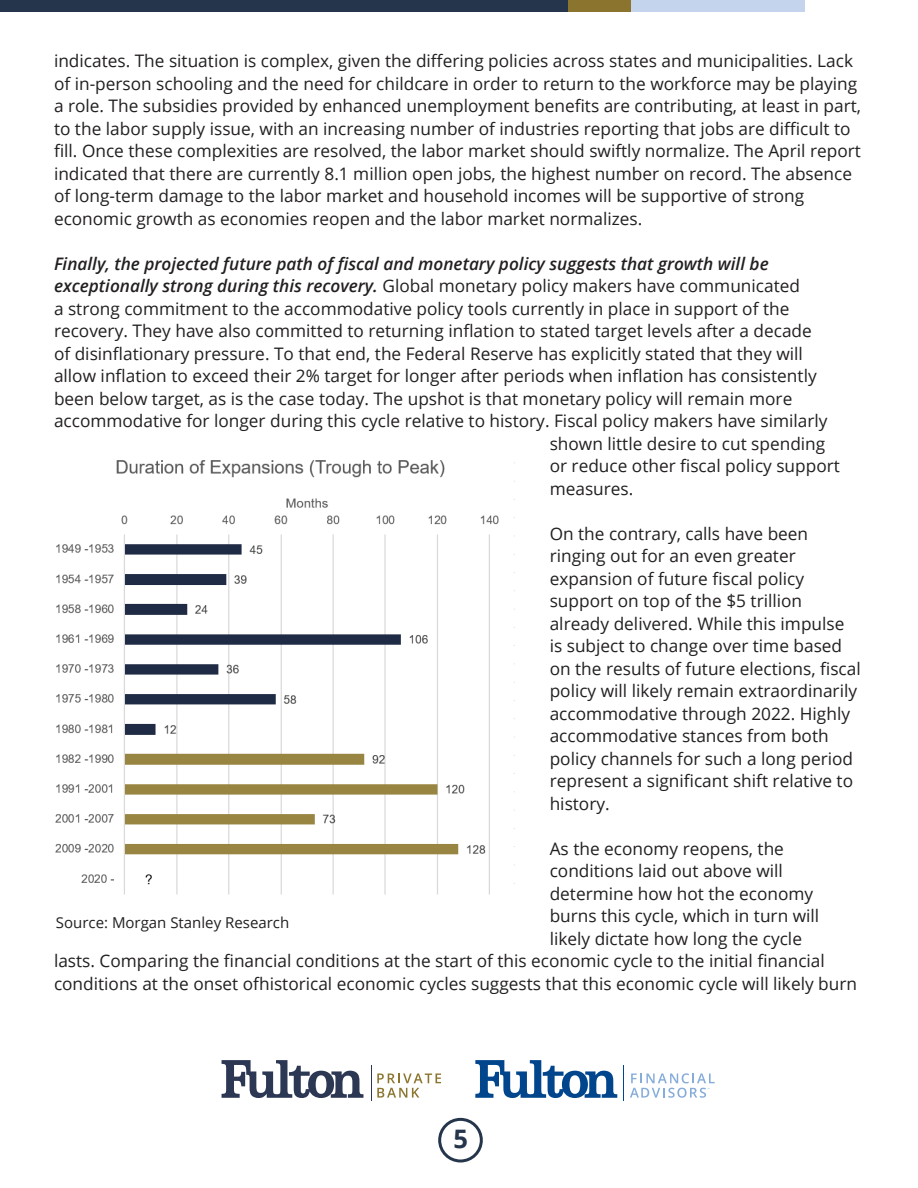
<style>
.page{position:relative;width:918px;height:1188px;background:#fff}
.page>*{position:absolute;margin:0;border:0;box-sizing:border-box;transform-origin:0 0}
.t1{font:700 25.5px "Open Sans";color:#25364c}
.t2{font:17.25px/22.5px "Open Sans";color:#231f20}
.t3{font:italic 600 17.25px "Open Sans";color:#231f20}
.t4{font:15px "Open Sans";color:#231f20}
.s1{font-weight:600;font-style:italic}
</style>
<div class="page">
<div style="left:0;top:0;width:918px;height:12px;background:#c4d4ec"></div>
<div style="left:0;top:0;width:568px;height:12px;background:#25364c"></div>
<div style="left:806px;top:0;width:112px;height:12px;background:#fff"></div>
<div style="left:568px;top:0;width:63px;height:12px;background:#8b752e"></div>
<svg style="left:475px;top:1060px;width:142px;height:38px"></svg>
<svg style="left:630px;top:1073px;width:85px;height:25px"></svg>
<hr style="left:624px;top:1066px;width:1px;height:35px;background:#01468c">
<svg style="left:222px;top:1060px;width:141px;height:38px"></svg>
<svg style="left:377px;top:1073px;width:64px;height:25px"></svg>
<hr style="left:371px;top:1066px;width:1px;height:35px;background:#2c3754">
<div style="left:438px;top:1118px;width:45px;height:45px;border:3px solid #25364c;border-radius:50%"></div>
<img style="left:55px;top:460px;width:460px;height:435px">
<p class="t2" style="left:54px;top:49px;width:809px">indicates. The situation is complex, given the differing policies across states and municipalities. Lack of in-person schooling and the need for childcare in order to return to the workforce may be playing a role. The subsidies provided by enhanced unemployment benefits are contributing, at least in part, to the labor supply issue, with an increasing number of industries reporting that jobs are difficult to fill. Once these complexities are resolved, the labor market should swiftly normalize. The April report indicated that there are currently 8.1 million open jobs, the highest number on record. The absence of long-term damage to the labor market and household incomes will be supportive of strong economic growth as economies reopen and the labor market normalizes.</p>
<p class="t3" style="left:54px;top:252px;width:716px">Finally, the projected future path of fiscal and monetary policy suggests that growth will be</p>
<p class="t2" style="left:54px;top:274px;width:748px"><span class="s1">exceptionally strong during this recovery.</span> Global monetary policy makers have communicated</p>
<p class="t2" style="left:54px;top:297px;width:737px">a strong commitment to the accommodative policy tools currently in place in support of the</p>
<p class="t2" style="left:54px;top:319px;width:759px">recovery. They have also committed to returning inflation to stated target levels after a decade</p>
<p class="t2" style="left:54px;top:342px;width:750px">of disinflationary pressure. To that end, the Federal Reserve has explicitly stated that they will</p>
<p class="t2" style="left:54px;top:364px;width:764px">allow inflation to exceed their 2% target for longer after periods when inflation has consistently</p>
<p class="t2" style="left:54px;top:387px;width:740px">been below target, as is the case today. The upshot is that monetary policy will remain more</p>
<p class="t2" style="left:54px;top:409px;width:775px">accommodative for longer during this cycle relative to history. Fiscal policy makers have similarly</p>
<p class="t2" style="left:550px;top:432px;width:277px">shown little desire to cut spending</p>
<p class="t2" style="left:550px;top:454px;width:292px">or reduce other fiscal policy support</p>
<p class="t2" style="left:550px;top:477px;width:85px">measures.</p>
<p class="t2" style="left:550px;top:522px;width:313px">On the contrary, calls have been ringing out for an even greater expansion of future fiscal policy support on top of the $5 trillion already delivered. While this impulse is subject to change over time based on the results of future elections, fiscal policy will likely remain extraordinarily accommodative through 2022. Highly accommodative stances from both policy channels for such a long period represent a significant shift relative to history.</p>
<p class="t2" style="left:550px;top:837px;width:236px">As the economy reopens, the</p>
<p class="t2" style="left:550px;top:859px;width:235px">conditions laid out above will</p>
<p class="t2" style="left:550px;top:882px;width:265px">determine how hot the economy</p>
<p class="t2" style="left:550px;top:904px;width:271px">burns this cycle, which in turn will</p>
<p class="t2" style="left:550px;top:927px;width:254px">likely dictate how long the cycle</p>
<p class="t2" style="left:54px;top:949px;width:772px">lasts. Comparing the financial conditions at the start of this economic cycle to the initial financial</p>
<p class="t2" style="left:54px;top:972px;width:805px">conditions at the onset ofhistorical economic cycles suggests that this economic cycle will likely burn</p>
<p class="t4" style="left:56px;top:912px;width:235px">Source: Morgan Stanley Research</p>
<p class="t1" style="left:453px;top:1121px;width:16px">5</p>
</div>
